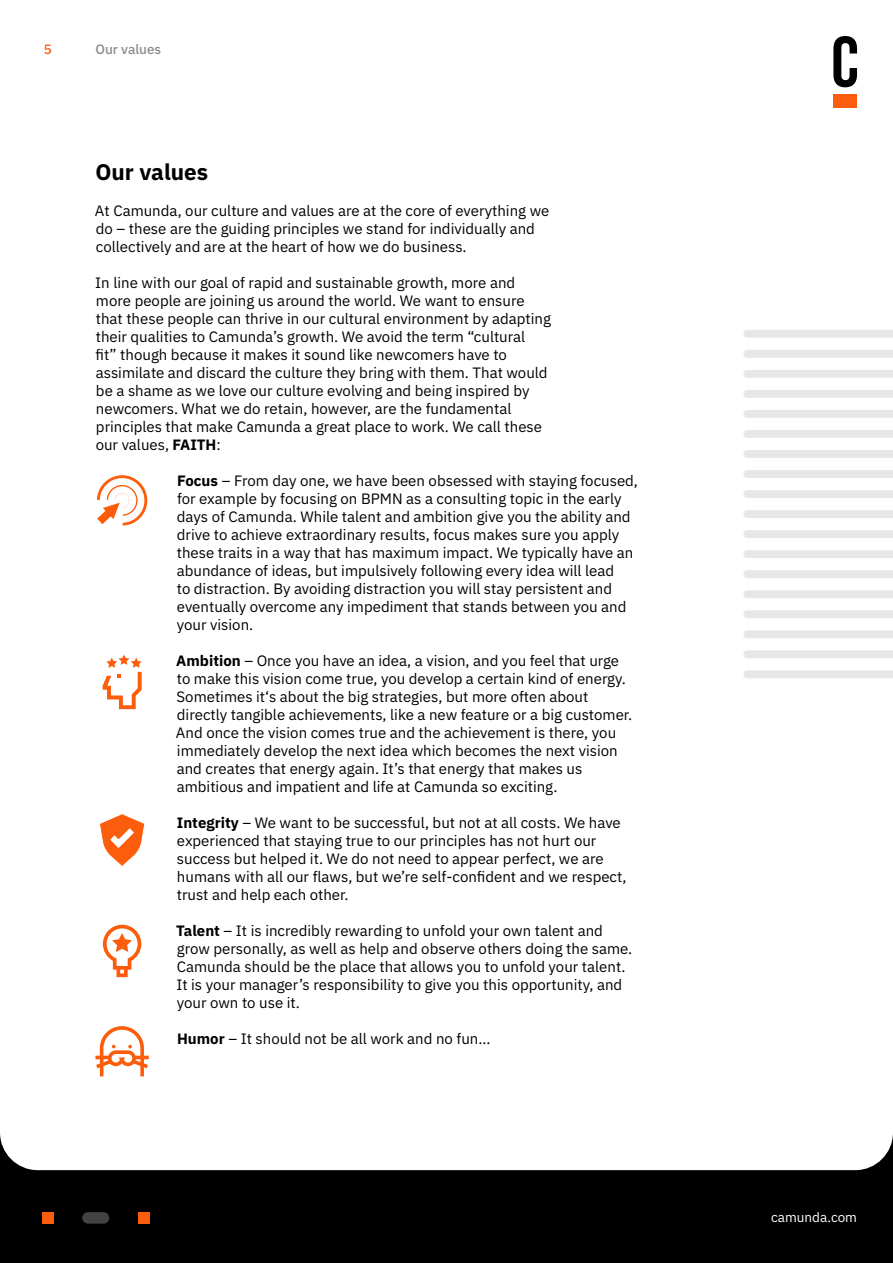
<style>
.page{position:relative;width:893px;height:1263px;background:#fff}
.page>*{position:absolute;margin:0;border:0;box-sizing:border-box;transform-origin:0 0}
.header1{font:700 22.5px "IBM Plex Sans";color:#000}
.content{font:15px/18px "IBM Plex Sans";color:#000}
.t1{font:13.5px "IBM Plex Sans";color:#fff}
.t2{font:500 13.5px "IBM Plex Sans";color:#888b8d}
.t3{font:500 13.5px "IBM Plex Sans";color:#fc5d0d}
.s1{font-weight:700}
</style>
<div class="page">
<div style="left:0;top:1170px;width:893px;height:93px;background:#000"></div>
<svg style="left:833px;top:36px;width:24px;height:51px"></svg>
<div style="left:833px;top:95px;width:24px;height:13px;background:#fc5d0d"></div>
<div style="left:82px;top:1212px;width:27px;height:11px;background:#434343;border-radius:6px"></div>
<svg style="left:96px;top:474px;width:52px;height:52px"></svg>
<svg style="left:103px;top:655px;width:39px;height:54px"></svg>
<svg style="left:99px;top:814px;width:46px;height:52px"></svg>
<svg style="left:103px;top:925px;width:38px;height:52px"></svg>
<svg style="left:95px;top:1026px;width:54px;height:50px"></svg>
<div style="left:42px;top:1212px;width:11px;height:11px;background:#fc5d0d"></div>
<div style="left:138px;top:1212px;width:11px;height:11px;background:#fc5d0d"></div>
<svg style="left:743px;top:550px;width:150px;height:8px"></svg>
<svg style="left:743px;top:530px;width:150px;height:8px"></svg>
<svg style="left:743px;top:510px;width:150px;height:8px"></svg>
<svg style="left:743px;top:490px;width:150px;height:8px"></svg>
<svg style="left:743px;top:470px;width:150px;height:8px"></svg>
<svg style="left:743px;top:450px;width:150px;height:8px"></svg>
<svg style="left:743px;top:670px;width:150px;height:8px"></svg>
<svg style="left:743px;top:650px;width:150px;height:8px"></svg>
<svg style="left:743px;top:630px;width:150px;height:8px"></svg>
<svg style="left:743px;top:610px;width:150px;height:8px"></svg>
<svg style="left:743px;top:590px;width:150px;height:8px"></svg>
<svg style="left:743px;top:570px;width:150px;height:8px"></svg>
<svg style="left:743px;top:430px;width:150px;height:8px"></svg>
<svg style="left:743px;top:410px;width:150px;height:8px"></svg>
<svg style="left:743px;top:390px;width:150px;height:8px"></svg>
<svg style="left:743px;top:370px;width:150px;height:8px"></svg>
<svg style="left:743px;top:350px;width:150px;height:8px"></svg>
<svg style="left:743px;top:330px;width:150px;height:8px"></svg>
<p class="t3" style="left:44px;top:39px;width:10px">5</p>
<p class="t2" style="left:95px;top:39px;width:67px">Our values</p>
<p class="header1" style="left:95px;top:154px;width:114px">Our values</p>
<p class="content" style="left:95px;top:200px;width:456px">At Camunda, our culture and values are at the core of everything we do – these are the guiding principles we stand for individually and collectively and are at the heart of how we do business.</p>
<p class="content" style="left:95px;top:272px;width:457px">In line with our goal of rapid and sustainable growth, more and more people are joining us around the world. We want to ensure that these people can thrive in our cultural environment by adapting their qualities to Camunda’s growth. We avoid the term “cultural<br>fit” though because it makes it sound like newcomers have to assimilate and discard the culture they bring with them. That would be a shame as we love our culture evolving and being inspired by newcomers. What we do retain, however, are the fundamental principles that make Camunda a great place to work. We call these our values, <span class="s1">FAITH</span>:</p>
<p class="content" style="left:177px;top:470px;width:463px"><span class="s1">Focus</span> – From day one, we have been obsessed with staying focused, for example by focusing on BPMN as a consulting topic in the early days of Camunda. While talent and ambition give you the ability and drive to achieve extraordinary results, focus makes sure you apply these traits in a way that has maximum impact. We typically have an abundance of ideas, but impulsively following every idea will lead<br>to distraction. By avoiding distraction you will stay persistent and eventually overcome any impediment that stands between you and your vision.</p>
<p class="content" style="left:176px;top:650px;width:458px"><span class="s1">Ambition</span> – Once you have an idea, a vision, and you feel that urge to make this vision come true, you develop a certain kind of energy.<br>Sometimes it‘s about the big strategies, but more often about directly tangible achievements, like a new feature or a big customer.<br>And once the vision comes true and the achievement is there, you immediately develop the next idea which becomes the next vision and creates that energy again. It’s that energy that makes us ambitious and impatient and life at Camunda so exciting.</p>
<p class="content" style="left:177px;top:812px;width:451px"><span class="s1">Integrity</span> – We want to be successful, but not at all costs. We have experienced that staying true to our principles has not hurt our success but helped it. We do not need to appear perfect, we are humans with all our flaws, but we’re self-confident and we respect, trust and help each other.</p>
<p class="content" style="left:176px;top:920px;width:458px"><span class="s1">Talent</span> – It is incredibly rewarding to unfold your own talent and grow personally, as well as help and observe others doing the same.<br>Camunda should be the place that allows you to unfold your talent.<br>It is your manager’s responsibility to give you this opportunity, and your own to use it.</p>
<p class="content" style="left:177px;top:1028px;width:315px"><span class="s1">Humor</span> – It should not be all work and no fun…</p>
<p class="t1" style="left:771px;top:1207px;width:87px">camunda.com</p>
</div>
